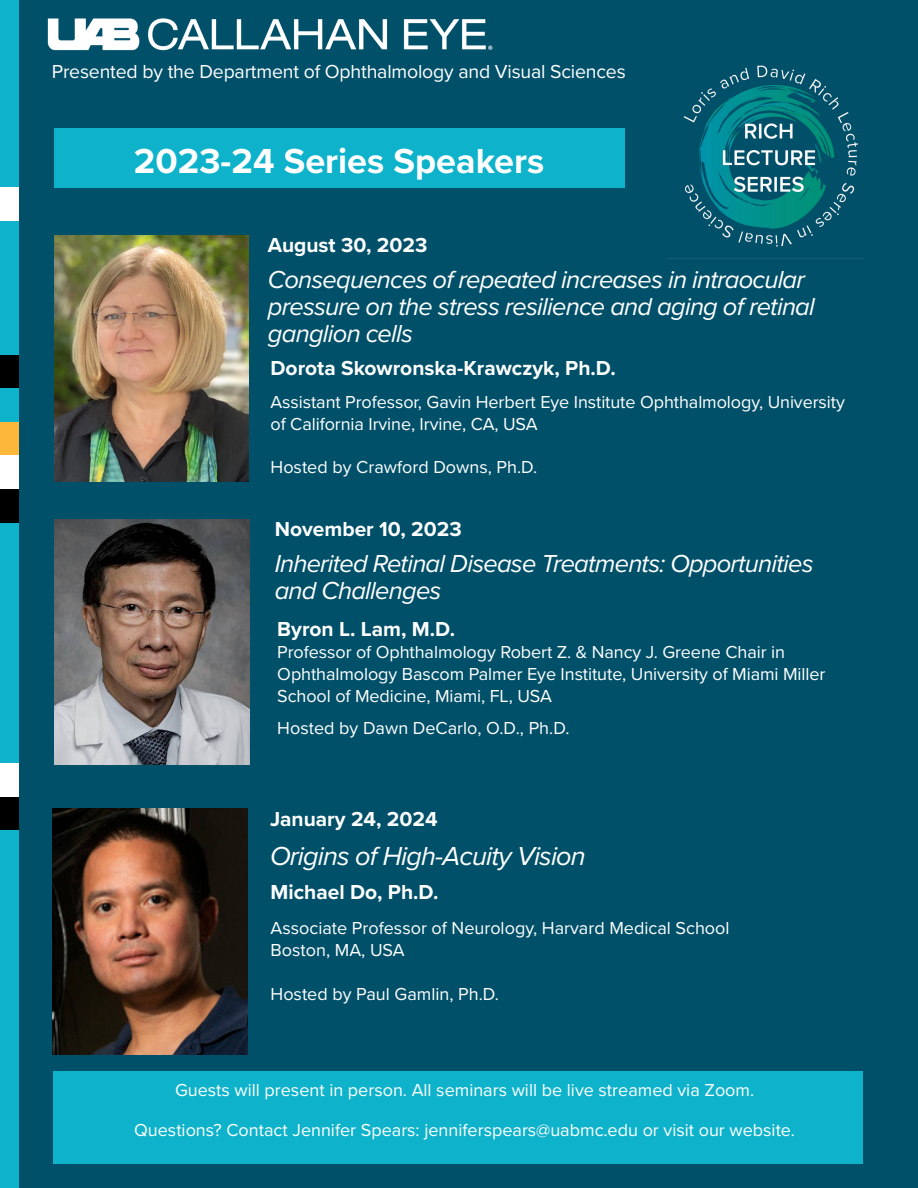
<style>
.page{position:relative;width:918px;height:1188px;background:#fff}
.page>*{position:absolute;margin:0;border:0;box-sizing:border-box;transform-origin:0 0}
.t1{font:700 36px "Proxima Nova";color:#fff}
.t2{font:italic 27px "Proxima Nova";letter-spacing:-.03em;color:#fff}
.t3{font:italic 25.5px/27px "Proxima Nova";letter-spacing:-.03em;color:#fff}
.t4{font:700 21px "Proxima Nova";color:#fff}
.t5{font:19.5px "Proxima Nova";letter-spacing:-.01em;color:#fff}
.t6{font:18px/21.6px "Proxima Nova";color:#fff}
</style>
<div class="page">
<div style="left:19px;top:0;width:899px;height:1188px;background:#005069"></div>
<img style="left:47px;top:18px;width:446px;height:33px">
<div style="left:54px;top:129px;width:570px;height:59px;background:#0eb3cb"></div>
<img style="left:54px;top:235px;width:194px;height:246px">
<img style="left:55px;top:519px;width:194px;height:246px">
<img style="left:53px;top:809px;width:194px;height:246px">
<div style="left:0;top:0;width:19px;height:187px;background:#0eb3cb"></div>
<div style="left:0;top:355px;width:19px;height:33px;background:#000"></div>
<div style="left:0;top:221px;width:19px;height:134px;background:#0eb3cb"></div>
<div style="left:0;top:388px;width:19px;height:34px;background:#0eb3cb"></div>
<div style="left:0;top:422px;width:19px;height:34px;background:#fdb73b"></div>
<div style="left:0;top:489px;width:19px;height:34px;background:#000"></div>
<div style="left:0;top:523px;width:19px;height:241px;background:#0eb3cb"></div>
<div style="left:0;top:797px;width:19px;height:34px;background:#000"></div>
<div style="left:0;top:831px;width:19px;height:357px;background:#0eb3cb"></div>
<div style="left:53px;top:1071px;width:810px;height:93px;background:#0eb3cb"></div>
<img style="left:683px;top:65px;width:175px;height:182px">
<p class="t5" style="left:52px;top:57px;width:575px">Presented by the Department of Ophthalmology and Visual Sciences</p>
<p class="t1" style="left:134px;top:134px;width:412px">2023-24 Series Speakers</p>
<p class="t4" style="left:268px;top:229px;width:161px">August 30, 2023</p>
<p class="t3" style="left:268px;top:265px;width:548px">Consequences of repeated increases in intraocular pressure on the stress resilience and aging of retinal ganglion cells</p>
<p class="t4" style="left:271px;top:352px;width:347px">Dorota Skowronska-Krawczyk, Ph.D.</p>
<p class="t6" style="left:271px;top:391px;width:576px">Assistant Professor, Gavin Herbert Eye Institute Ophthalmology, University of California Irvine, Irvine, CA, USA</p>
<p class="t6" style="left:271px;top:455px;width:268px">Hosted by Crawford Downs, Ph.D.</p>
<p class="t4" style="left:275px;top:513px;width:189px">November 10, 2023</p>
<p class="t3" style="left:275px;top:549px;width:540px">Inherited Retinal Disease Treatments: Opportunities and Challenges</p>
<p class="t4" style="left:277px;top:613px;width:179px">Byron L. Lam, M.D.</p>
<p class="t6" style="left:277px;top:641px;width:509px">Professor of Ophthalmology Robert Z. &amp; Nancy J. Greene Chair in</p>
<p class="t6" style="left:277px;top:662px;width:550px">Ophthalmology Bascom Palmer Eye Institute, University of Miami Miller<br>School of Medicine, Miami, FL, USA</p>
<p class="t6" style="left:277px;top:716px;width:294px">Hosted by Dawn DeCarlo, O.D., Ph.D.</p>
<p class="t4" style="left:270px;top:803px;width:169px">January 24, 2024</p>
<p class="t2" style="left:270px;top:836px;width:317px">Origins of High-Acuity Vision</p>
<p class="t4" style="left:271px;top:876px;width:170px">Michael Do, Ph.D.</p>
<p class="t6" style="left:271px;top:917px;width:461px">Associate Professor of Neurology, Harvard Medical School</p>
<p class="t6" style="left:271px;top:938px;width:136px">Boston, MA, USA</p>
<p class="t6" style="left:271px;top:982px;width:230px">Hosted by Paul Gamlin, Ph.D.</p>
<p class="t6" style="left:175px;top:1079px;width:581px">Guests will present in person. All seminars will be live streamed via Zoom.</p>
<p class="t6" style="left:134px;top:1118px;width:662px">Questions? Contact Jennifer Spears: jenniferspears@uabmc.edu or visit our website.</p>
</div>
